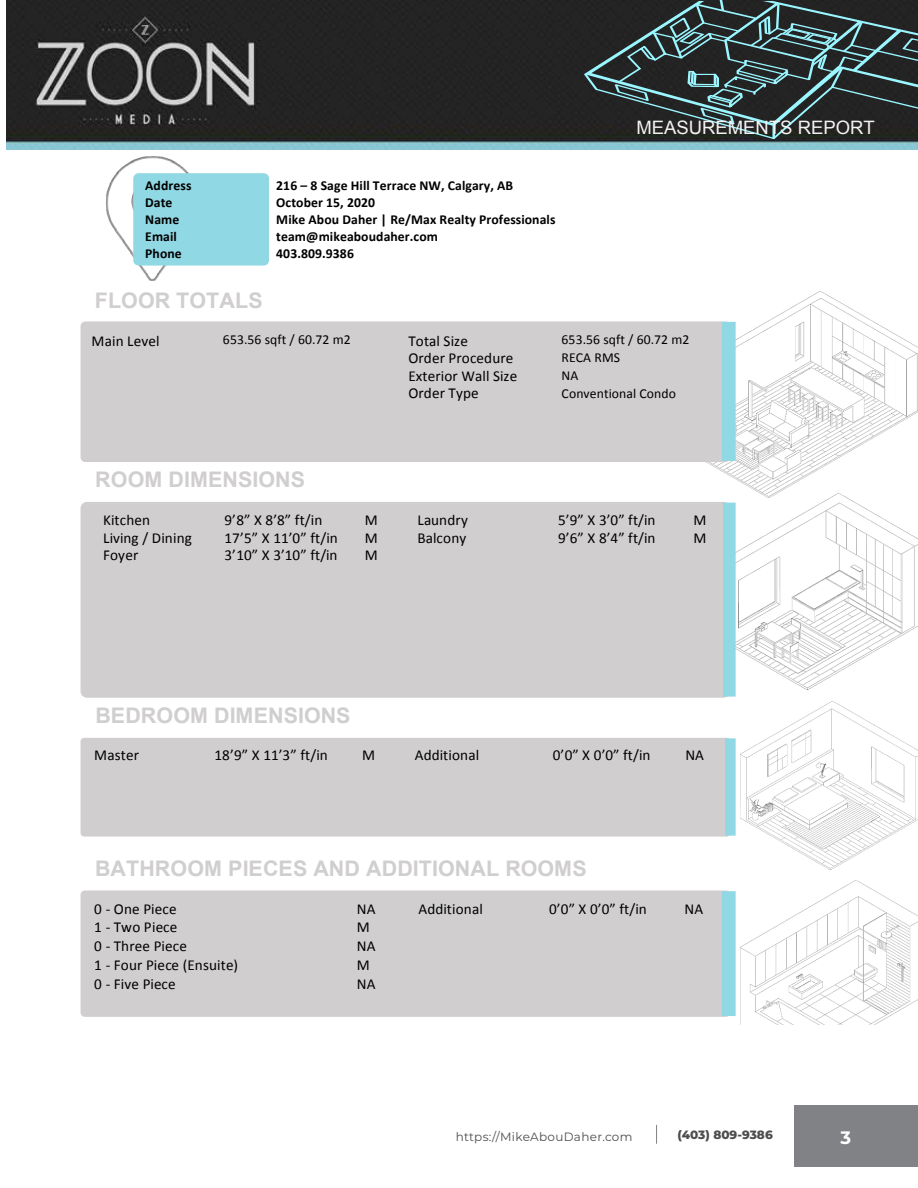
<style>
.page{position:relative;width:918px;height:1188px;background:#fff}
.page>*{position:absolute;margin:0;border:0;box-sizing:border-box;transform-origin:0 0}
.t1{font:700 21.45px "Arial";color:#d0cece}
.t2{font:18.45px "Arial";color:#f2f2f2}
.t3{font:700 18px "Montserrat";color:#fff}
.t4{font:15.15px "Calibri";letter-spacing:.01em;color:#000}
.t5{font:700 13.65px "Calibri";letter-spacing:.005em;color:#000}
.t6{font:13.65px "Calibri";letter-spacing:.005em;color:#000}
.t7{font:12px "Montserrat";letter-spacing:.025em;color:#4d4d4f}
.t8{font:800 12px "Montserrat";color:#4d4d4f}
</style>
<div class="page">
<div style="left:795px;top:1105px;width:123px;height:62px;background:#808285"></div>
<svg style="left:656px;top:1125px;width:1px;height:19px"></svg>
<img style="left:6px;top:1px;width:912px;height:148px">
<svg style="left:584px;top:1px;width:334px;height:138px"></svg>
<img style="left:107px;top:157px;width:82px;height:123px">
<div style="left:133px;top:173px;width:136px;height:93px;background:#90d8e4;border-radius:5px"></div>
<img style="left:706px;top:292px;width:212px;height:202px">
<img style="left:727px;top:494px;width:191px;height:196px">
<img style="left:740px;top:701px;width:178px;height:169px">
<img style="left:741px;top:881px;width:177px;height:143px">
<div style="left:81px;top:322px;width:649px;height:139px;background:#d0cece;border-radius:4px"></div>
<div style="left:81px;top:321px;width:649px;height:141px;border:2px solid #d0cece;border-radius:4px"></div>
<img style="left:80px;top:330px;width:657px;height:124px">
<div style="left:81px;top:503px;width:649px;height:194px;background:#d0cece;border-radius:6px"></div>
<div style="left:81px;top:502px;width:649px;height:196px;border:2px solid #d0cece;border-radius:6px"></div>
<img style="left:80px;top:511px;width:657px;height:178px">
<div style="left:81px;top:739px;width:649px;height:97px;background:#d0cece;border-radius:3px"></div>
<div style="left:81px;top:738px;width:649px;height:99px;border:2px solid #d0cece;border-radius:3px"></div>
<img style="left:80px;top:746px;width:4px;height:83px">
<div style="left:81px;top:891px;width:649px;height:125px;background:#d0cece;border-radius:4px"></div>
<div style="left:81px;top:891px;width:649px;height:126px;border:2px solid #d0cece;border-radius:4px"></div>
<img style="left:80px;top:899px;width:642px;height:110px">
<div style="left:722px;top:322px;width:14px;height:139px;background:#90d8e4"></div>
<div style="left:723px;top:503px;width:13px;height:194px;background:#90d8e4"></div>
<div style="left:725px;top:738px;width:11px;height:98px;background:#90d8e4"></div>
<div style="left:722px;top:891px;width:14px;height:125px;background:#90d8e4"></div>
<p class="t5" style="left:145px;top:177px;width:48px">Address</p>
<p class="t5" style="left:276px;top:177px;width:239px">216 – 8 Sage Hill Terrace NW, Calgary, AB</p>
<p class="t5" style="left:145px;top:194px;width:29px">Date</p>
<p class="t5" style="left:276px;top:194px;width:100px">October 15, 2020</p>
<p class="t5" style="left:145px;top:211px;width:36px">Name</p>
<p class="t5" style="left:276px;top:211px;width:281px">Mike Abou Daher | Re/Max Realty Professionals</p>
<p class="t5" style="left:145px;top:228px;width:33px">Email</p>
<p class="t5" style="left:276px;top:228px;width:163px">team@mikeaboudaher.com</p>
<p class="t5" style="left:145px;top:245px;width:38px">Phone</p>
<p class="t5" style="left:276px;top:245px;width:79px">403.809.9386</p>
<h1 class="t1" style="left:95px;top:287px;width:169px">FLOOR TOTALS</h1>
<p class="t2" style="left:636px;top:115px;width:240px">MEASUREMENTS REPORT</p>
<p class="t4" style="left:92px;top:331px;width:69px">Main Level</p>
<p class="t6" style="left:223px;top:331px;width:129px">653.56 sqft / 60.72 m2</p>
<p class="t4" style="left:408px;top:331px;width:61px">Total Size</p>
<p class="t6" style="left:562px;top:331px;width:129px">653.56 sqft / 60.72 m2</p>
<p class="t4" style="left:408px;top:349px;width:107px">Order Procedure</p>
<p class="t6" style="left:562px;top:349px;width:60px">RECA RMS</p>
<p class="t4" style="left:408px;top:366px;width:110px">Exterior Wall Size</p>
<p class="t6" style="left:562px;top:366px;width:18px">NA</p>
<p class="t4" style="left:408px;top:384px;width:72px">Order Type</p>
<p class="t6" style="left:562px;top:385px;width:116px">Conventional Condo</p>
<h1 class="t1" style="left:95px;top:465px;width:211px">ROOM DIMENSIONS</h1>
<p class="t4" style="left:103px;top:511px;width:48px">Kitchen</p>
<p class="t4" style="left:225px;top:511px;width:99px">9’8” X 8’8” ft/in</p>
<p class="t4" style="left:365px;top:511px;width:14px">M</p>
<p class="t4" style="left:417px;top:511px;width:52px">Laundry</p>
<p class="t4" style="left:558px;top:511px;width:99px">5’9” X 3’0” ft/in</p>
<p class="t4" style="left:693px;top:511px;width:14px">M</p>
<p class="t4" style="left:103px;top:528px;width:90px">Living / Dining</p>
<p class="t4" style="left:225px;top:528px;width:115px">17’5” X 11’0” ft/in</p>
<p class="t4" style="left:365px;top:528px;width:14px">M</p>
<p class="t4" style="left:417px;top:528px;width:51px">Balcony</p>
<p class="t4" style="left:558px;top:528px;width:99px">9’6” X 8’4” ft/in</p>
<p class="t4" style="left:693px;top:528px;width:14px">M</p>
<p class="t4" style="left:103px;top:546px;width:37px">Foyer</p>
<p class="t4" style="left:225px;top:546px;width:115px">3’10” X 3’10” ft/in</p>
<p class="t4" style="left:365px;top:546px;width:14px">M</p>
<h1 class="t1" style="left:95px;top:701px;width:257px">BEDROOM DIMENSIONS</h1>
<p class="t4" style="left:94px;top:745px;width:46px">Master</p>
<p class="t4" style="left:215px;top:745px;width:115px">18’9” X 11’3” ft/in</p>
<p class="t4" style="left:362px;top:745px;width:14px">M</p>
<p class="t4" style="left:415px;top:745px;width:66px">Additional</p>
<p class="t4" style="left:553px;top:745px;width:99px">0’0” X 0’0” ft/in</p>
<p class="t4" style="left:685px;top:745px;width:20px">NA</p>
<h1 class="t1" style="left:95px;top:854px;width:493px">BATHROOM PIECES AND ADDITIONAL ROOMS</h1>
<p class="t4" style="left:94px;top:899px;width:84px">0 - One Piece</p>
<p class="t4" style="left:357px;top:899px;width:20px">NA</p>
<p class="t4" style="left:418px;top:899px;width:66px">Additional</p>
<p class="t4" style="left:549px;top:899px;width:99px">0’0” X 0’0” ft/in</p>
<p class="t4" style="left:685px;top:899px;width:20px">NA</p>
<p class="t4" style="left:94px;top:917px;width:85px">1 - Two Piece</p>
<p class="t4" style="left:357px;top:917px;width:14px">M</p>
<p class="t4" style="left:94px;top:936px;width:94px">0 - Three Piece</p>
<p class="t4" style="left:357px;top:936px;width:20px">NA</p>
<p class="t4" style="left:94px;top:955px;width:145px">1 - Four Piece (Ensuite)</p>
<p class="t4" style="left:357px;top:955px;width:14px">M</p>
<p class="t4" style="left:94px;top:974px;width:83px">0 - Five Piece</p>
<p class="t4" style="left:357px;top:974px;width:20px">NA</p>
<p class="t7" style="left:456px;top:1128px;width:178px">https://MikeAbouDaher.com</p>
<p class="t8" style="left:678px;top:1126px;width:97px">(403) 809-9386</p>
<p class="t3" style="left:840px;top:1125px;width:12px">3</p>
</div>
